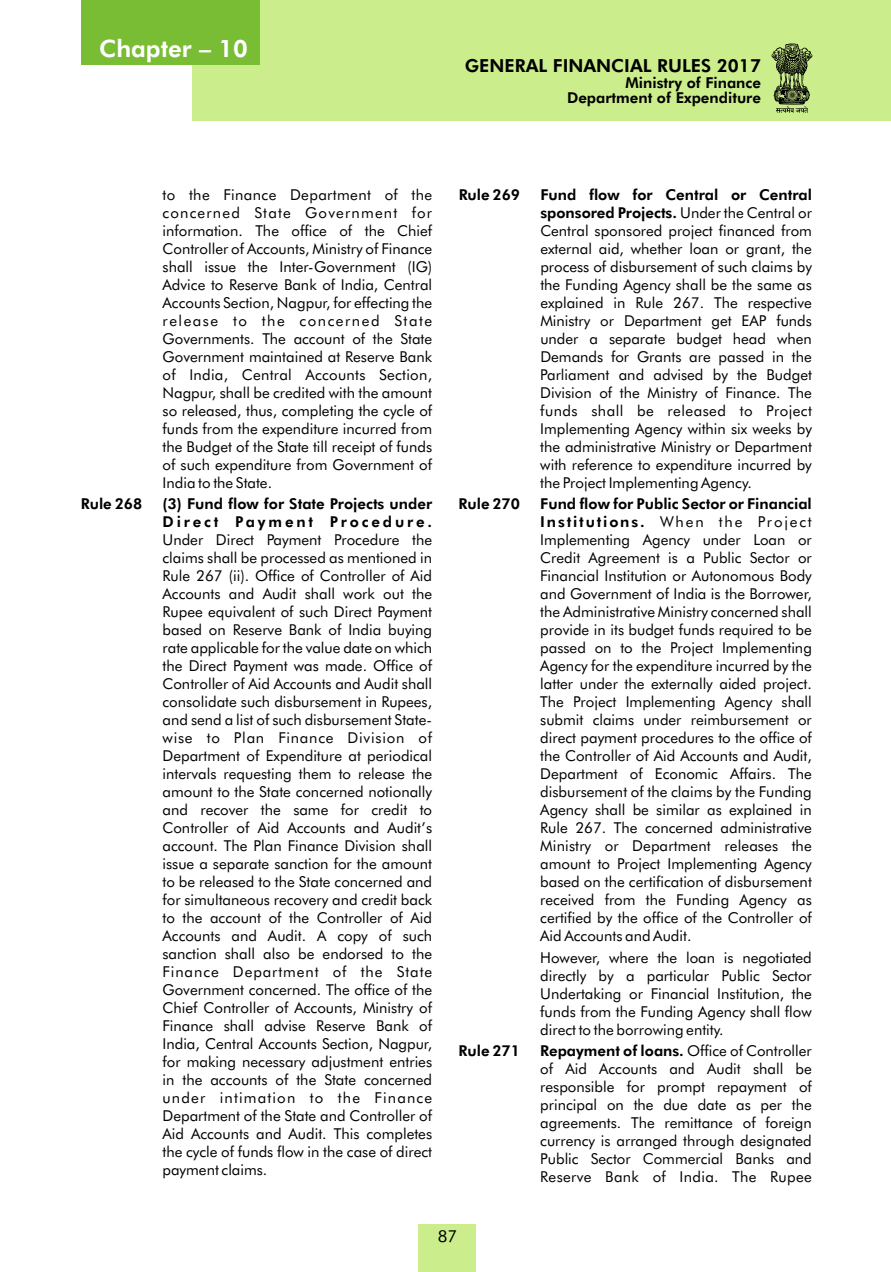
<style>
.page{position:relative;width:891px;height:1272px;background:#fff}
.page>*{position:absolute;margin:0;border:0;box-sizing:border-box;transform-origin:0 0}
.t1{font:800 24px "Futura BT";color:#fff}
.t2{font:800 18px "Futura BT";color:#000}
.t3{font:16.5px "Futura BT";color:#000}
.t4{font:15px/18px "Futura BT";color:#000;text-align:justify}
.t5{font:800 15px/18px "Futura BT";color:#000}
.s1{font-weight:800}
</style>
<div class="page">
<div style="left:192px;top:0;width:698px;height:120px;background:#cced8c"></div>
<div style="left:82px;top:0;width:178px;height:65px;background:#78bd33"></div>
<div style="left:418px;top:1224px;width:58px;height:47px;background:#cced8c"></div>
<svg style="left:771px;top:43px;width:41px;height:70px"></svg>
<h1 class="t1" style="left:99px;top:39px;width:150px">Chapter – 10</h1>
<p class="t2" style="left:464px;top:58px;width:298px">GENERAL FINANCIAL RULES 2017</p>
<p class="t5" style="left:567px;top:76px;width:195px;line-height:15.3px;text-align:right">Ministry of Finance<br>Department of Expenditure</p>
<p class="t4" style="left:162px;top:187px;width:271px">to the Finance Department of the concerned State Government for information. The office of the Chief Controller of Accounts, Ministry of Finance shall issue the Inter-Government (IG)<br>Advice to Reserve Bank of India, Central Accounts Section, Nagpur, for effecting the release to the concerned State Governments. The account of the State Government maintained at Reserve Bank of India, Central Accounts Section, Nagpur, shall be credited with the amount so released, thus, completing the cycle of funds from the expenditure incurred from the Budget of the State till receipt of funds of such expenditure from Government of India to the State.</p>
<p class="t5" style="left:81px;top:496px;width:63px">Rule 268</p>
<p class="t5" style="left:162px;top:496px;width:271px">(3) Fund flow for State Projects under<br>Direct Payment Procedure.</p>
<p class="t4" style="left:162px;top:532px;width:271px">Under Direct Payment Procedure the claims shall be processed as mentioned in Rule 267 (ii). Office of Controller of Aid Accounts and Audit shall work out the Rupee equivalent of such Direct Payment based on Reserve Bank of India buying rate applicable for the value date on which the Direct Payment was made. Office of Controller of Aid Accounts and Audit shall consolidate such disbursement in Rupees, and send a list of such disbursement State&shy;wise to Plan Finance Division of Department of Expenditure at periodical intervals requesting them to release the amount to the State concerned notionally and recover the same for credit to Controller of Aid Accounts and Audit’s account. The Plan Finance Division shall issue a separate sanction for the amount to be released to the State concerned and for simultaneous recovery and credit back to the account of the Controller of Aid Accounts and Audit. A copy of such sanction shall also be endorsed to the Finance Department of the State Government concerned. The office of the Chief Controller of Accounts, Ministry of Finance shall advise Reserve Bank of India, Central Accounts Section, Nagpur, for making necessary adjustment entries in the accounts of the State concerned under intimation to the Finance Department of the State and Controller of Aid Accounts and Audit. This completes the cycle of funds flow in the case of direct payment claims.</p>
<p class="t5" style="left:458px;top:187px;width:63px">Rule 269</p>
<p class="t4" style="left:540px;top:187px;width:273px"><span class="s1">Fund flow for Central or Central sponsored Projects.</span> Under the Central or Central sponsored project financed from external aid, whether loan or grant, the process of disbursement of such claims by the Funding Agency shall be the same as explained in Rule 267. The respective Ministry or Department get EAP funds under a separate budget head when Demands for Grants are passed in the Parliament and advised by the Budget Division of the Ministry of Finance. The funds shall be released to Project Implementing Agency within six weeks by the administrative Ministry or Department with reference to expenditure incurred by the Project Implementing Agency.</p>
<p class="t5" style="left:458px;top:496px;width:63px">Rule 270</p>
<p class="t4" style="left:540px;top:496px;width:273px"><span class="s1">Fund flow for Public Sector or Financial Institutions.</span> When the Project Implementing Agency under Loan or Credit Agreement is a Public Sector or Financial Institution or Autonomous Body and Government of India is the Borrower, the Administrative Ministry concerned shall provide in its budget funds required to be passed on to the Project Implementing Agency for the expenditure incurred by the latter under the externally aided project.<br>The Project Implementing Agency shall submit claims under reimbursement or direct payment procedures to the office of the Controller of Aid Accounts and Audit, Department of Economic Affairs. The disbursement of the claims by the Funding Agency shall be similar as explained in Rule 267. The concerned administrative Ministry or Department releases the amount to Project Implementing Agency based on the certification of disbursement received from the Funding Agency as certified by the office of the Controller of Aid Accounts and Audit.</p>
<p class="t4" style="left:540px;top:949px;width:273px">However, where the loan is negotiated directly by a particular Public Sector Undertaking or Financial Institution, the funds from the Funding Agency shall flow direct to the borrowing entity.</p>
<p class="t5" style="left:458px;top:1043px;width:63px">Rule 271</p>
<p class="t4" style="left:540px;top:1043px;width:273px"><span class="s1">Repayment of loans.</span> Office of Controller of Aid Accounts and Audit shall be responsible for prompt repayment of principal on the due date as per the agreements. The remittance of foreign currency is arranged through designated Public Sector Commercial Banks and Reserve Bank of India. The Rupee</p>
<p class="t3" style="left:437px;top:1229px;width:21px">87</p>
</div>
